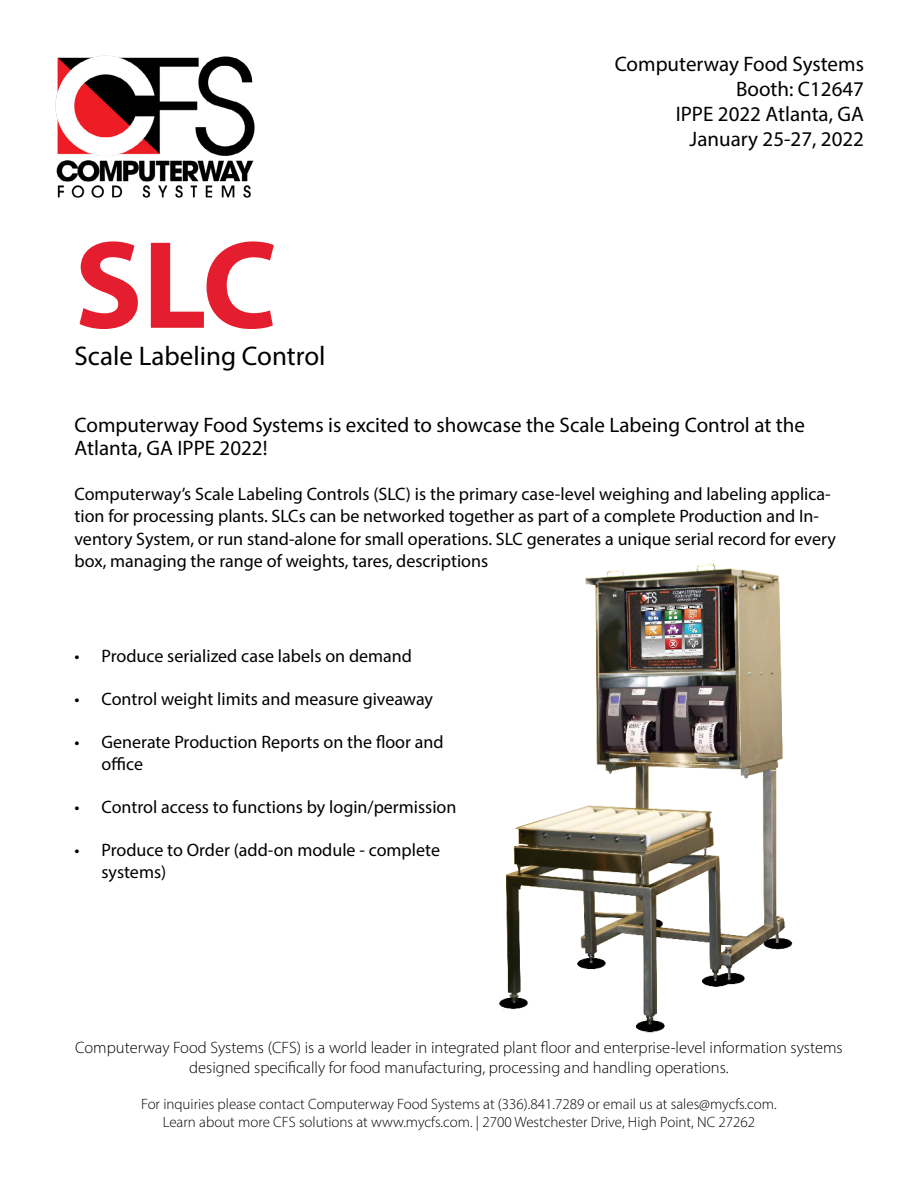
<style>
.page{position:relative;width:918px;height:1188px;background:#fff}
.page>*{position:absolute;margin:0;border:0;box-sizing:border-box;transform-origin:0 0}
.t1{font:700 126px "Myriad Pro";color:#e41e2e}
.t2{font:27px "Myriad Pro";color:#000}
.t3{font:21px/25.2px "Myriad Pro";color:#000;text-align:right}
.t4{font:18px/22.5px "Myriad Pro";color:#000}
.t5{font:300 16.5px/19.8px "Myriad Pro";color:#000;text-align:center}
.t6{font:300 15px/18px "Myriad Pro";color:#000;text-align:center}
</style>
<div class="page">
<img style="left:55px;top:55px;width:200px;height:143px">
<img style="left:500px;top:563px;width:293px;height:470px">
<h1 class="t1" style="left:75px;top:203px;width:204px">SLC</h1>
<h2 class="t2" style="left:75px;top:339px;width:253px">Scale Labeling Control</h2>
<p class="t3" style="left:615px;top:51px;width:251px">Computerway Food Systems<br>Booth: C12647<br>IPPE 2022 Atlanta, GA<br>January 25-27, 2022</p>
<p class="t3" style="left:75px;top:414px;width:732px;line-height:22.5px;text-align:left">Computerway Food Systems is excited to showcase the Scale Labeing Control at the<br>Atlanta, GA IPPE 2022!</p>
<p class="t4" style="left:75px;top:482px;width:763px">Computerway’s Scale Labeling Controls (SLC) is the primary case-level weighing and labeling applica&shy;tion for processing plants. SLCs can be networked together as part of a complete Production and In&shy;ventory System, or run stand-alone for small operations. SLC generates a unique serial record for every box, managing the range of weights, tares, descriptions</p>
<p class="t4" style="left:75px;top:644px;width:339px">• Produce serialized case labels on demand</p>
<p class="t4" style="left:75px;top:687px;width:360px">• Control weight limits and measure giveaway</p>
<p class="t4" style="left:102px;top:731px;width:344px;line-height:21.6px;text-indent:-27px">• Generate Production Reports on the floor and office</p>
<p class="t4" style="left:75px;top:795px;width:383px">• Control access to functions by login/permission</p>
<p class="t4" style="left:102px;top:839px;width:340px;line-height:21.6px;text-indent:-27px">• Produce to Order (add-on module - complete systems)</p>
<p class="t5" style="left:75px;top:1038px;width:769px">Computerway Food Systems (CFS) is a world leader in integrated plant floor and enterprise-level information systems designed specifically for food manufacturing, processing and handling operations.</p>
<p class="t6" style="left:141px;top:1095px;width:637px">For inquiries please contact Computerway Food Systems at (336).841.7289 or email us at sales@mycfs.com.<br>Learn about more CFS solutions at www.mycfs.com. | 2700 Westchester Drive, High Point, NC 27262</p>
</div>
